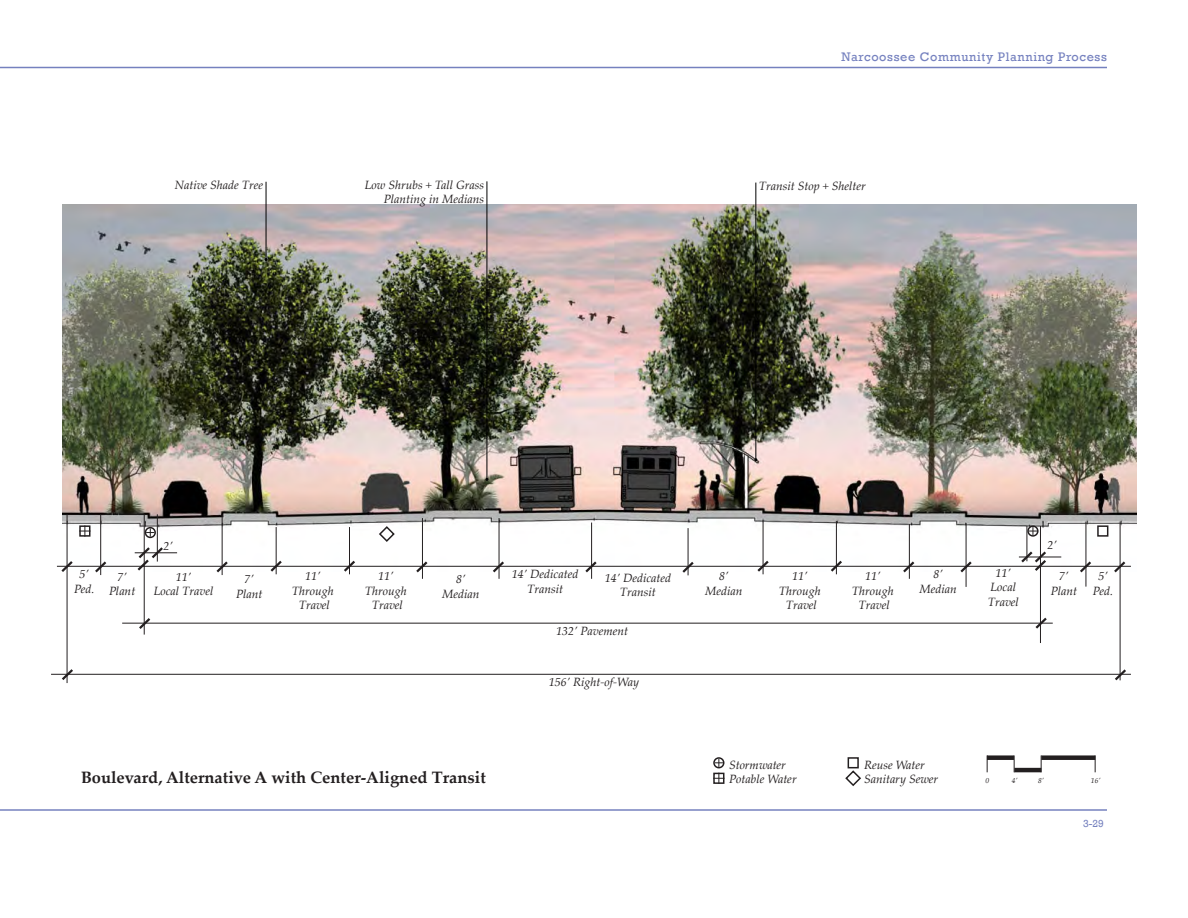
<style>
.page{position:relative;width:1188px;height:918px;background:#fff}
.page>*{position:absolute;margin:0;border:0;box-sizing:border-box;transform-origin:0 0}
.Osc_-_SubHeadings{font:700 16.5px "Palatino Linotype";color:#231f20}
.t1{font:12.75px "Rockwell";letter-spacing:.05em;color:#7581bf}
.NCP_-_Caption{font:italic 12px/14.4px "Palatino Linotype";color:#231f20;text-align:center}
.t2{font:10.5px "Rockwell";color:#7581bf}
.Scale_Text{font:italic 7.5px "Palatino Linotype";color:#231f20}
</style>
<div class="page">
<hr style="left:0;top:67px;width:1107px;height:1px;background:#7581bf">
<hr style="left:0;top:809px;width:1107px;height:2px;background:#7581bf">
<img style="left:63px;top:205px;width:1074px;height:469px">
<svg style="left:986px;top:755px;width:2px;height:18px"></svg>
<svg style="left:1094px;top:755px;width:2px;height:18px"></svg>
<svg style="left:1037px;top:755px;width:5px;height:18px"></svg>
<svg style="left:1013px;top:755px;width:6px;height:18px"></svg>
<div style="left:987px;top:755px;width:27px;height:5px;background:#231f20"></div>
<hr style="left:1014px;top:768px;width:27px;height:4px;background:#231f20">
<div style="left:1041px;top:755px;width:54px;height:5px;background:#231f20"></div>
<hr style="left:222px;top:514px;width:1px;height:61px;background:#231f20">
<hr style="left:836px;top:521px;width:1px;height:53px;background:#231f20">
<hr style="left:349px;top:527px;width:1px;height:47px;background:#231f20">
<hr style="left:909px;top:524px;width:1px;height:55px;background:#231f20">
<hr style="left:422px;top:518px;width:1px;height:61px;background:#231f20">
<hr style="left:499px;top:518px;width:1px;height:61px;background:#231f20">
<hr style="left:591px;top:523px;width:1px;height:56px;background:#231f20">
<hr style="left:763px;top:521px;width:1px;height:53px;background:#231f20">
<hr style="left:688px;top:528px;width:1px;height:47px;background:#231f20">
<hr style="left:276px;top:527px;width:1px;height:47px;background:#231f20">
<hr style="left:100px;top:514px;width:1px;height:61px;background:#231f20">
<hr style="left:1027px;top:526px;width:1px;height:35px;background:#231f20">
<hr style="left:157px;top:514px;width:1px;height:48px;background:#231f20">
<svg style="left:59px;top:559px;width:16px;height:15px"></svg>
<svg style="left:214px;top:559px;width:16px;height:16px"></svg>
<svg style="left:828px;top:558px;width:16px;height:16px"></svg>
<svg style="left:341px;top:558px;width:17px;height:16px"></svg>
<svg style="left:755px;top:558px;width:16px;height:16px"></svg>
<svg style="left:680px;top:559px;width:16px;height:16px"></svg>
<svg style="left:268px;top:558px;width:16px;height:16px"></svg>
<svg style="left:93px;top:559px;width:16px;height:16px"></svg>
<svg style="left:901px;top:559px;width:16px;height:16px"></svg>
<svg style="left:414px;top:559px;width:16px;height:16px"></svg>
<svg style="left:490px;top:559px;width:16px;height:16px"></svg>
<svg style="left:583px;top:559px;width:16px;height:16px"></svg>
<svg style="left:958px;top:559px;width:16px;height:16px"></svg>
<svg style="left:1078px;top:559px;width:16px;height:16px"></svg>
<svg style="left:1112px;top:559px;width:16px;height:16px"></svg>
<svg style="left:135px;top:545px;width:30px;height:28px"></svg>
<svg style="left:1019px;top:549px;width:29px;height:24px"></svg>
<hr style="left:57px;top:566px;width:1074px;height:1px;background:#231f20">
<hr style="left:966px;top:523px;width:1px;height:64px;background:#231f20">
<svg style="left:59px;top:667px;width:16px;height:16px"></svg>
<svg style="left:1112px;top:667px;width:16px;height:14px"></svg>
<hr style="left:67px;top:514px;width:1px;height:169px;background:#231f20">
<hr style="left:51px;top:674px;width:1080px;height:1px;background:#231f20">
<hr style="left:144px;top:514px;width:1px;height:121px;background:#231f20">
<hr style="left:1040px;top:526px;width:1px;height:117px;background:#231f20">
<hr style="left:1086px;top:522px;width:1px;height:65px;background:#231f20">
<hr style="left:1120px;top:522px;width:1px;height:158px;background:#231f20">
<svg style="left:137px;top:616px;width:16px;height:15px"></svg>
<svg style="left:1033px;top:615px;width:16px;height:16px"></svg>
<hr style="left:122px;top:623px;width:931px;height:1px;background:#231f20">
<hr style="left:135px;top:552px;width:42px;height:1px;background:#231f20">
<hr style="left:1019px;top:557px;width:42px;height:1px;background:#231f20">
<hr style="left:266px;top:182px;width:1px;height:78px;background:#000">
<hr style="left:487px;top:181px;width:1px;height:298px;background:#000">
<div style="left:145px;top:527px;width:11px;height:11px;border:2px solid #231f20;border-radius:50%"></div>
<svg style="left:146px;top:528px;width:8px;height:9px"></svg>
<div style="left:1027px;top:525px;width:12px;height:12px;border:2px solid #231f20;border-radius:50%"></div>
<svg style="left:1029px;top:527px;width:8px;height:8px"></svg>
<div style="left:1097px;top:525px;width:11px;height:12px;border:2px solid #231f20"></div>
<svg style="left:378px;top:525px;width:18px;height:18px"></svg>
<svg style="left:79px;top:525px;width:12px;height:12px"></svg>
<hr style="left:755px;top:183px;width:1px;height:277px;background:#000">
<div style="left:713px;top:757px;width:11px;height:11px;border:2px solid #231f20;border-radius:50%"></div>
<svg style="left:715px;top:759px;width:8px;height:8px"></svg>
<div style="left:848px;top:757px;width:11px;height:11px;border:2px solid #231f20"></div>
<svg style="left:845px;top:770px;width:16px;height:17px"></svg>
<svg style="left:713px;top:773px;width:11px;height:11px"></svg>
<p class="NCP_-_Caption" style="left:175px;top:177px;width:90px">Native Shade Tree</p>
<p class="NCP_-_Caption" style="left:365px;top:177px;width:121px">Low Shrubs + Tall Grass</p>
<p class="NCP_-_Caption" style="left:384px;top:191px;width:102px">Planting in Medians</p>
<p class="t1" style="left:841px;top:49px;width:267px">Narcoossee Community Planning Process</p>
<p class="NCP_-_Caption" style="left:759px;top:178px;width:109px">Transit Stop + Shelter</p>
<p class="NCP_-_Caption" style="left:80px;top:567px;width:11px">5’</p>
<p class="NCP_-_Caption" style="left:74px;top:581px;width:22px">Ped.</p>
<p class="NCP_-_Caption" style="left:118px;top:569px;width:11px">7’</p>
<p class="NCP_-_Caption" style="left:109px;top:584px;width:28px">Plant</p>
<p class="NCP_-_Caption" style="left:163px;top:538px;width:11px">2’</p>
<p class="NCP_-_Caption" style="left:1048px;top:538px;width:11px">2’</p>
<p class="NCP_-_Caption" style="left:512px;top:567px;width:68px">14’ Dedicated<br>Transit</p>
<p class="NCP_-_Caption" style="left:605px;top:570px;width:68px">14’ Dedicated<br>Transit</p>
<p class="NCP_-_Caption" style="left:933px;top:567px;width:11px">8’</p>
<p class="NCP_-_Caption" style="left:996px;top:565px;width:17px">11’</p>
<p class="NCP_-_Caption" style="left:990px;top:580px;width:27px">Local</p>
<p class="NCP_-_Caption" style="left:988px;top:594px;width:33px">Travel</p>
<p class="NCP_-_Caption" style="left:719px;top:568px;width:11px">8’</p>
<p class="NCP_-_Caption" style="left:705px;top:583px;width:39px">Median</p>
<p class="NCP_-_Caption" style="left:305px;top:569px;width:17px">11’</p>
<p class="NCP_-_Caption" style="left:292px;top:583px;width:43px">Through</p>
<p class="NCP_-_Caption" style="left:299px;top:597px;width:33px">Travel</p>
<p class="NCP_-_Caption" style="left:378px;top:569px;width:17px">11’</p>
<p class="NCP_-_Caption" style="left:365px;top:583px;width:43px">Through</p>
<p class="NCP_-_Caption" style="left:372px;top:597px;width:33px">Travel</p>
<p class="NCP_-_Caption" style="left:792px;top:569px;width:17px">11’</p>
<p class="NCP_-_Caption" style="left:779px;top:583px;width:43px">Through</p>
<p class="NCP_-_Caption" style="left:786px;top:597px;width:33px">Travel</p>
<p class="NCP_-_Caption" style="left:865px;top:569px;width:17px">11’</p>
<p class="NCP_-_Caption" style="left:852px;top:583px;width:43px">Through</p>
<p class="NCP_-_Caption" style="left:859px;top:597px;width:33px">Travel</p>
<p class="NCP_-_Caption" style="left:1059px;top:569px;width:11px">7’</p>
<p class="NCP_-_Caption" style="left:1051px;top:583px;width:28px">Plant</p>
<p class="NCP_-_Caption" style="left:176px;top:569px;width:17px">11’</p>
<p class="NCP_-_Caption" style="left:154px;top:584px;width:61px">Local Travel</p>
<p class="NCP_-_Caption" style="left:245px;top:571px;width:11px">7’</p>
<p class="NCP_-_Caption" style="left:236px;top:586px;width:28px">Plant</p>
<p class="NCP_-_Caption" style="left:456px;top:571px;width:11px">8’</p>
<p class="NCP_-_Caption" style="left:442px;top:586px;width:39px">Median</p>
<p class="NCP_-_Caption" style="left:919px;top:581px;width:39px">Median</p>
<p class="NCP_-_Caption" style="left:1098px;top:569px;width:11px">5’</p>
<p class="NCP_-_Caption" style="left:1093px;top:583px;width:22px">Ped.</p>
<p class="NCP_-_Caption" style="left:556px;top:623px;width:73px">132’ Pavement</p>
<p class="NCP_-_Caption" style="left:549px;top:674px;width:92px">156’ Right-of-Way</p>
<p class="Osc_-_SubHeadings" style="left:81px;top:766px;width:406px">Boulevard, Alternative A with Center-Aligned Transit</p>
<p class="NCP_-_Caption" style="left:729px;top:757px;width:58px">Stormwater</p>
<p class="NCP_-_Caption" style="left:729px;top:771px;width:69px">Potable Water</p>
<p class="NCP_-_Caption" style="left:864px;top:757px;width:62px">Reuse Water</p>
<p class="NCP_-_Caption" style="left:864px;top:771px;width:76px">Sanitary Sewer</p>
<p class="Scale_Text" style="left:986px;top:775px;width:5px">0</p>
<p class="Scale_Text" style="left:1012px;top:775px;width:7px">4’</p>
<p class="Scale_Text" style="left:1038px;top:775px;width:7px">8’</p>
<p class="Scale_Text" style="left:1091px;top:775px;width:11px">16’</p>
<p class="t2" style="left:1083px;top:818px;width:22px">3-29</p>
</div>
